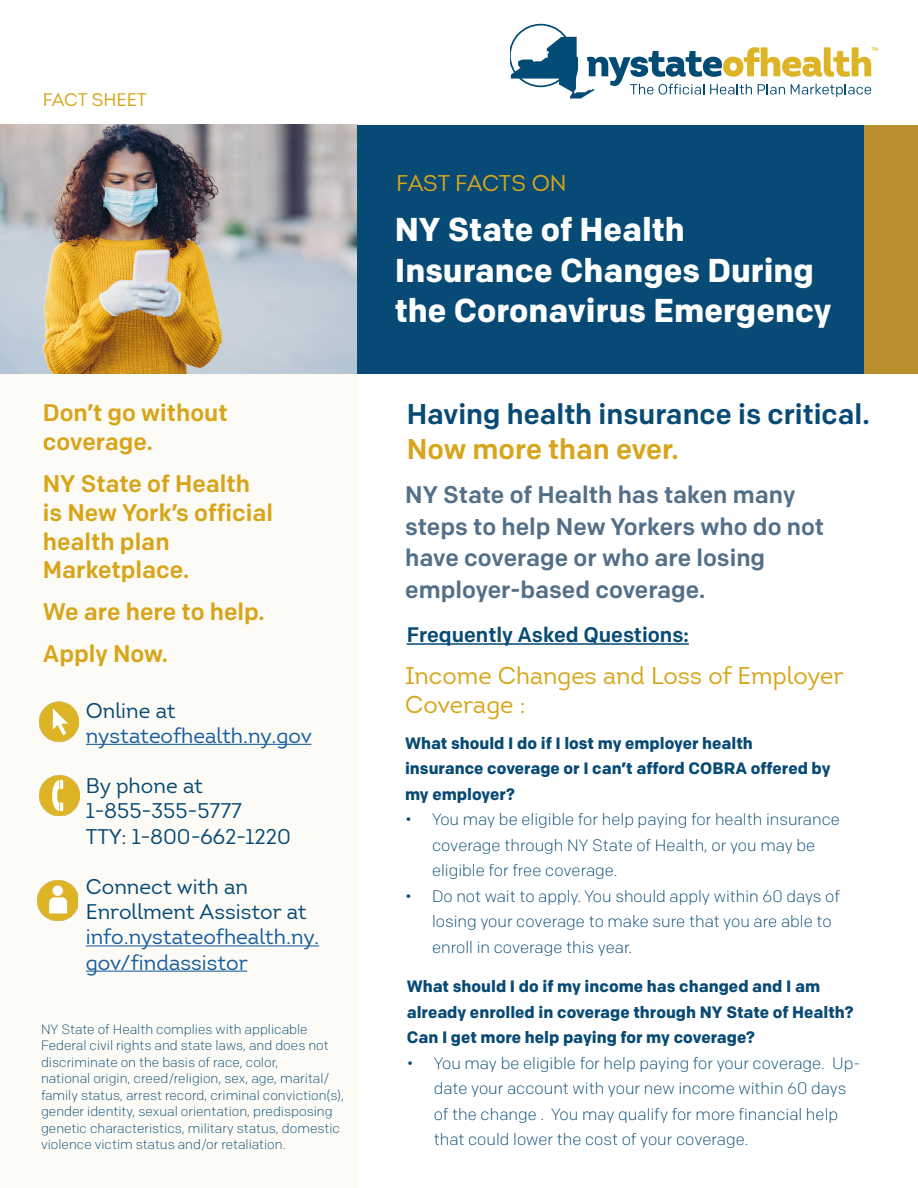
<style>
.page{position:relative;width:918px;height:1188px;background:#fff}
.page>*{position:absolute;margin:0;border:0;box-sizing:border-box;transform-origin:0 0}
.t1{font:700 33px/40.5px "Colfax";color:#fff}
.t2{font:500 28.5px/34.5px "Colfax";color:#074a75}
.t3{font:500 24px/31.5px "Colfax";color:#547088}
.t4{font:500 24px/28.8px "Colfax";color:#d8a51a}
.t5{font:24px/28.8px "Intro";color:#d8a51a}
.t6{font:22.5px "Intro";letter-spacing:-.01em;color:#d8a51a}
.t7{font:21px/25.2px "Intro";color:#175d9e}
.t8{font:21px/25.2px "Intro";color:#074a75}
.t9{font:500 21px "Colfax";color:#074a75}
.t10{font:18px "Intro";color:#d8a51a}
.t11{font:300 16.5px/25.5px "Colfax";color:#074a75}
.t12{font:700 16.5px/25.5px "Colfax";color:#074a75}
.t13{font:300 13.5px/16.5px "Colfax";color:#074a75}
.t14{font:11.1px "Intro";color:#ddb425}
.s1{color:#074a75}
.s2{color:#d8a51a}
</style>
<div class="page">
<div style="left:0;top:358px;width:358px;height:830px;background:#fcfbf6"></div>
<div style="left:861px;top:125px;width:57px;height:249px;background:#b88e2d"></div>
<svg style="left:510px;top:24px;width:361px;height:74px"></svg>
<img style="left:0;top:125px;width:358px;height:249px">
<hr style="left:407px;top:643px;width:282px;height:2px;background:#074a75">
<hr style="left:86px;top:744px;width:225px;height:1px;background:#175d9e">
<hr style="left:86px;top:945px;width:233px;height:1px;background:#175d9e">
<hr style="left:86px;top:971px;width:161px;height:1px;background:#175d9e">
<img style="left:40px;top:702px;width:38px;height:41px">
<img style="left:39px;top:775px;width:40px;height:41px">
<img style="left:38px;top:880px;width:40px;height:41px">
<div style="left:358px;top:125px;width:506px;height:249px;background:#074a75"></div>
<p class="t10" style="left:43px;top:89px;width:106px">FACT SHEET</p>
<p class="t4" style="left:43px;top:398px;width:186px">Don’t go without coverage.</p>
<p class="t4" style="left:43px;top:469px;width:232px">NY State of Health is New York’s official health plan<br>Marketplace.</p>
<p class="t4" style="left:43px;top:597px;width:223px">We are here to help.</p>
<p class="t4" style="left:43px;top:639px;width:127px">Apply Now.</p>
<p class="t7" style="left:86px;top:698px;width:227px"><span class="s1">Online at </span>nystateofhealth.ny.gov</p>
<p class="t8" style="left:86px;top:773px;width:158px">By phone at<br>1-855-355-5777</p>
<p class="t8" style="left:86px;top:824px;width:207px">TTY: 1-800-662-1220</p>
<p class="t7" style="left:86px;top:874px;width:235px"><span class="s1">Connect with an<br>Enrollment Assistor at </span>info.nystateofhealth.ny. gov/findassistor</p>
<p class="t13" style="left:41px;top:1021px;width:305px">NY State of Health complies with applicable Federal civil rights and state laws, and does not discriminate on the basis of race, color,<br>national origin, creed/religion, sex, age, marital/ family status, arrest record, criminal conviction(s), gender identity, sexual orientation, predisposing genetic characteristics, military status, domestic violence victim status and/or retaliation.</p>
<p class="t14" style="left:871px;top:45px;width:8px">™</p>
<p class="t6" style="left:396px;top:169px;width:172px">FAST FACTS ON</p>
<p class="t1" style="left:395px;top:209px;width:438px">NY State of Health<br>Insurance Changes During the Coronavirus Emergency</p>
<p class="t2" style="left:407px;top:397px;width:464px">Having health insurance is critical.<br><span class="s2">Now more than ever.</span></p>
<p class="t3" style="left:405px;top:479px;width:420px">NY State of Health has taken many steps to help New Yorkers who do not have coverage or who are losing employer-based coverage.</p>
<p class="t9" style="left:407px;top:622px;width:284px">Frequently Asked Questions:</p>
<p class="t5" style="left:405px;top:661px;width:440px">Income Changes and Loss of Employer<br>Coverage :</p>
<p class="t12" style="left:405px;top:730px;width:427px">What should I do if I lost my employer health insurance coverage or I can’t afford COBRA offered by my employer?</p>
<p class="t11" style="left:432px;top:807px;width:410px;text-indent:-27px">• You may be eligible for help paying for health insurance coverage through NY State of Health, or you may be eligible for free coverage.</p>
<p class="t11" style="left:432px;top:883px;width:410px;text-indent:-27px">• Do not wait to apply. You should apply within 60 days of losing your coverage to make sure that you are able to enroll in coverage this year.</p>
<p class="t12" style="left:407px;top:973px;width:449px">What should I do if my income has changed and I am already enrolled in coverage through NY State of Health?<br>Can I get more help paying for my coverage?</p>
<p class="t11" style="left:434px;top:1050px;width:428px;text-indent:-27px">• You may be eligible for help paying for your coverage. Up&shy;date your account with your new income within 60 days of the change . You may qualify for more financial help that could lower the cost of your coverage.</p>
</div>
